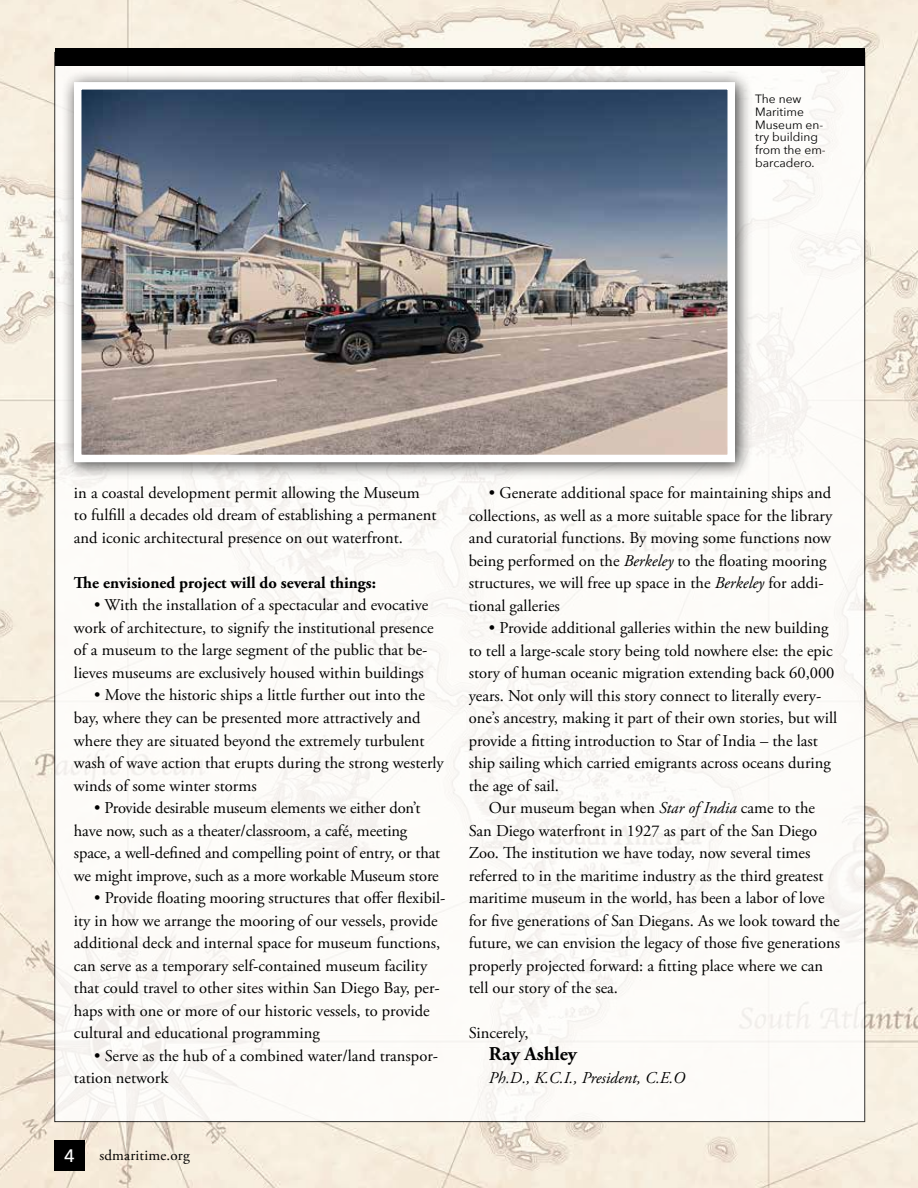
<style>
.page{position:relative;width:918px;height:1188px;background:#fff}
.page>*{position:absolute;margin:0;border:0;box-sizing:border-box;transform-origin:0 0}
.t1{font:700 19.5px "Adobe Garamond Pro";color:#000}
.t2{font:500 18px "Avenir Next";color:#fff}
.t3{font:16.5px/22.5px "Adobe Garamond Pro";color:#000}
.t4{font:700 16.5px "Adobe Garamond Pro";color:#000}
.t5{font:italic 16.5px "Adobe Garamond Pro";color:#000}
.t6{font:15px "Adobe Garamond Pro";letter-spacing:.01em;color:#000}
.t7{font:12px/12.8px "Avenir Next";color:#000}
.s1{font-style:italic}
</style>
<div class="page">
<img style="left:0;top:0;width:918px;height:1188px">
<div style="left:54px;top:1140px;width:31px;height:31px;background:#000"></div>
<div style="left:55px;top:52px;width:810px;height:1070px;background:#fff"></div>
<div style="left:55px;top:48px;width:810px;height:17px;background:#000"></div>
<div style="left:61px;top:69px;width:692px;height:411px;background:#000;opacity:.75"></div>
<img style="left:83px;top:91px;width:643px;height:362px">
<div style="left:74px;top:82px;width:661px;height:380px;border:8px solid #fff"></div>
<p class="t7" style="left:755px;top:92px;width:72px">The new<br>Maritime<br>Museum en&shy;try building from the em&shy;barcadero.</p>
<p class="t3" style="left:74px;top:482px;width:364px">in a coastal development permit allowing the Museum to fulfill a decades old dream of establishing a permanent and iconic architectural presence on out waterfront.</p>
<p class="t4" style="left:74px;top:573px;width:304px">The envisioned project will do several things:</p>
<p class="t3" style="left:74px;top:595px;width:361px;text-indent:20px">• With the installation of a spectacular and evocative work of architecture, to signify the institutional presence of a museum to the large segment of the public that be&shy;lieves museums are exclusively housed within buildings</p>
<p class="t3" style="left:74px;top:685px;width:371px;text-indent:20px">• Move the historic ships a little further out into the bay, where they can be presented more attractively and where they are situated beyond the extremely turbulent wash of wave action that erupts during the strong westerly winds of some winter storms</p>
<p class="t3" style="left:74px;top:797px;width:368px;text-indent:20px">• Provide desirable museum elements we either don’t have now, such as a theater/classroom, a café, meeting space, a well-defined and compelling point of entry, or that we might improve, such as a more workable Museum store</p>
<p class="t3" style="left:74px;top:887px;width:373px;text-indent:20px">• Provide floating mooring structures that offer flexibil&shy;ity in how we arrange the mooring of our vessels, provide additional deck and internal space for museum functions, can serve as a temporary self-contained museum facility that could travel to other sites within San Diego Bay, per&shy;haps with one or more of our historic vessels, to provide cultural and educational programming</p>
<p class="t3" style="left:74px;top:1045px;width:366px;text-indent:20px">• Serve as the hub of a combined water/land transpor&shy;tation network</p>
<p class="t3" style="left:469px;top:482px;width:365px;text-indent:20px">• Generate additional space for maintaining ships and collections, as well as a more suitable space for the library and curatorial functions. By moving some functions now being performed on the <span class="s1">Berkeley</span> to the floating mooring structures, we will free up space in the <span class="s1">Berkeley</span> for addi&shy;tional galleries</p>
<p class="t3" style="left:469px;top:617px;width:370px;text-indent:20px">• Provide additional galleries within the new building to tell a large-scale story being told nowhere else: the epic story of human oceanic migration extending back 60,000 years. Not only will this story connect to literally every&shy;one’s ancestry, making it part of their own stories, but will provide a fitting introduction to Star of India – the last ship sailing which carried emigrants across oceans during the age of sail.</p>
<p class="t3" style="left:469px;top:797px;width:373px;text-indent:20px">Our museum began when <span class="s1">Star of India</span> came to the San Diego waterfront in 1927 as part of the San Diego Zoo. The institution we have today, now several times referred to in the maritime industry as the third greatest maritime museum in the world, has been a labor of love for five generations of San Diegans. As we look toward the future, we can envision the legacy of those five generations properly projected forward: a fitting place where we can tell our story of the sea.</p>
<p class="t3" style="left:469px;top:1022px;width:61px">Sincerely,</p>
<p class="t1" style="left:489px;top:1043px;width:90px">Ray Ashley</p>
<p class="t5" style="left:489px;top:1068px;width:198px">Ph.D., K.C.I., President, C.E.O</p>
<p class="t2" style="left:64px;top:1141px;width:12px">4</p>
<p class="t6" style="left:99px;top:1147px;width:92px">sdmaritime.org</p>
</div>
